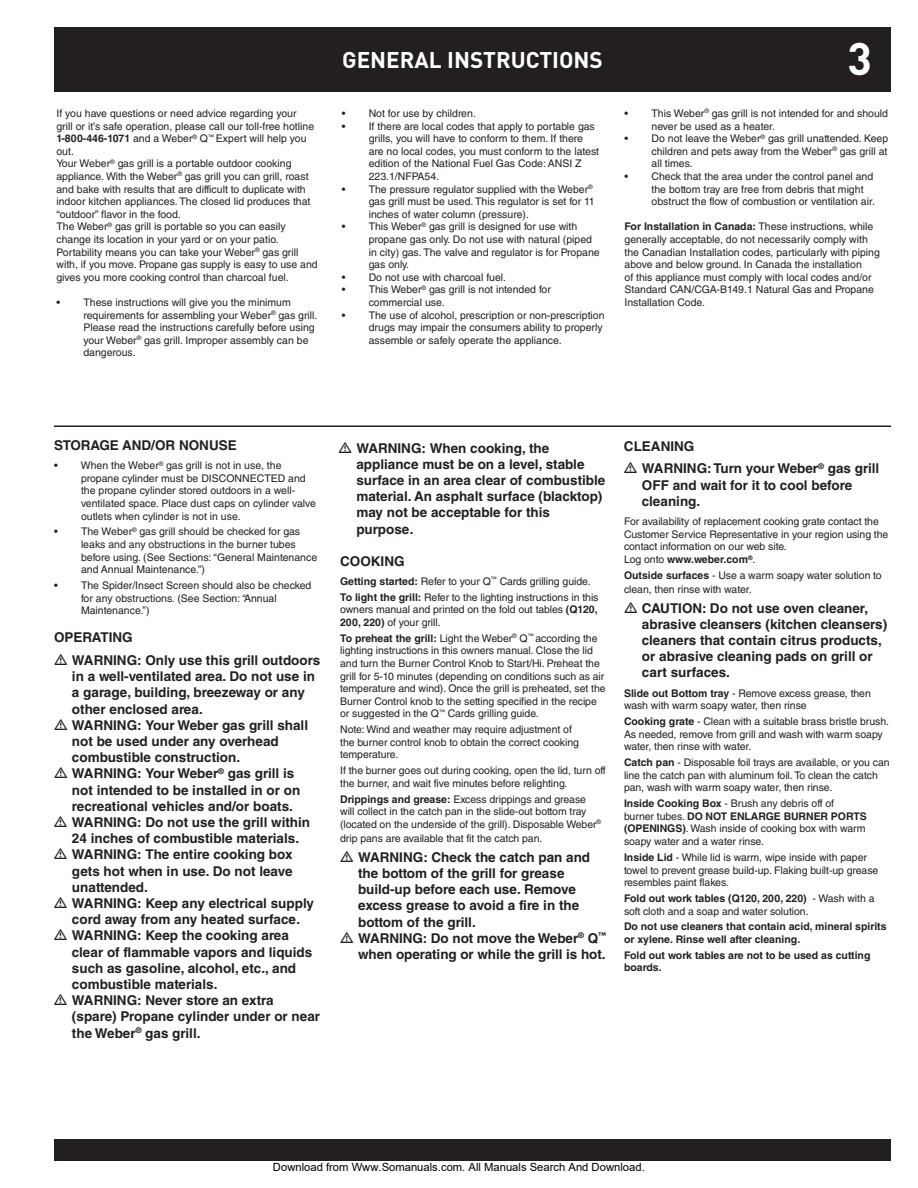
<style>
.page{position:relative;width:918px;height:1188px;background:#fff}
.page>*{position:absolute;margin:0;border:0;box-sizing:border-box;transform-origin:0 0}
.t1{font:45px "DI Nkerned";color:#fff}
.t2{font:22.5px "DI Nkerned";color:#fff}
.t3{font:700 13.5px/16.2px "Helvetica LT Std";color:#231f20}
.t4{font:11.25px "Arial";color:#000}
.t5{font:10.5px/12.6px "Helvetica LT Std";color:#231f20}
.t6{font:700 10.5px/12.6px "Helvetica LT Std";color:#231f20}
.s1{font-weight:700}
</style>
<div class="page">
<div style="left:54px;top:27px;width:837px;height:65px;background:#231f20"></div>
<div style="left:54px;top:1139px;width:837px;height:22px;background:#231f20"></div>
<hr style="left:54px;top:425px;width:837px;height:2px;background:#231f20">
<p class="t5" style="left:56px;top:108px;width:263px">If you have questions or need advice regarding your<br>grill or it’s safe operation, please call our toll-free hotline <span class="s1">1-800-446-1071</span> and a Weber<sup>®</sup> Q<sup>™</sup> Expert will help you out.<br>Your Weber<sup>®</sup> gas grill is a portable outdoor cooking appliance. With the Weber<sup>®</sup> gas grill you can grill, roast and bake with results that are difficult to duplicate with indoor kitchen appliances. The closed lid produces that “outdoor” flavor in the food.<br>The Weber<sup>®</sup> gas grill is portable so you can easily change its location in your yard or on your patio.<br>Portability means you can take your Weber<sup>®</sup> gas grill with, if you move. Propane gas supply is easy to use and gives you more cooking control than charcoal fuel.</p>
<p class="t5" style="left:83px;top:297px;width:236px;text-indent:-27px">• These instructions will give you the minimum requirements for assembling your Weber<sup>®</sup> gas grill.<br>Please read the instructions carefully before using your Weber<sup>®</sup> gas grill. Improper assembly can be dangerous.</p>
<h2 class="t2" style="left:342px;top:52px;width:262px">GENERAL INSTRUCTIONS</h2>
<p class="t5" style="left:342px;top:108px;width:136px">• Not for use by children.</p>
<p class="t5" style="left:369px;top:120px;width:232px;text-indent:-27px">• If there are local codes that apply to portable gas grills, you will have to conform to them. If there are no local codes, you must conform to the latest edition of the National Fuel Gas Code: ANSI Z 223.1/NFPA54.</p>
<p class="t5" style="left:369px;top:183px;width:227px;text-indent:-27px">• The pressure regulator supplied with the Weber<sup>® </sup>gas grill must be used. This regulator is set for 11 inches of water column (pressure).</p>
<p class="t5" style="left:369px;top:221px;width:233px;text-indent:-27px">• This Weber<sup>®</sup> gas grill is designed for use with propane gas only. Do not use with natural (piped in city) gas. The valve and regulator is for Propane gas only.</p>
<p class="t5" style="left:342px;top:272px;width:166px">• Do not use with charcoal fuel.</p>
<p class="t5" style="left:369px;top:284px;width:184px;text-indent:-27px">• This Weber<sup>®</sup> gas grill is not intended for commercial use.</p>
<p class="t5" style="left:369px;top:309px;width:237px;text-indent:-27px">• The use of alcohol, prescription or non-prescription drugs may impair the consumers ability to properly assemble or safely operate the appliance.</p>
<h1 class="t1" style="left:848px;top:43px;width:26px">3</h1>
<p class="t5" style="left:652px;top:108px;width:238px;text-indent:-27px">• This Weber<sup>®</sup> gas grill is not intended for and should never be used as a heater.</p>
<p class="t5" style="left:652px;top:133px;width:238px;text-align:justify;text-indent:-27px">• Do not leave the Weber<sup>®</sup> gas grill unattended. Keep children and pets away from the Weber<sup>®</sup> gas grill at all times.</p>
<p class="t5" style="left:652px;top:171px;width:225px;text-indent:-27px">• Check that the area under the control panel and the bottom tray are free from debris that might obstruct the flow of combustion or ventilation air.</p>
<p class="t5" style="left:625px;top:221px;width:257px"><span class="s1">For Installation in Canada:</span> These instructions, while generally acceptable, do not necessarily comply with the Canadian Installation codes, particularly with piping above and below ground. In Canada the installation<br>of this appliance must comply with local codes and/or Standard CAN/CGA-B149.1 Natural Gas and Propane Installation Code.</p>
<p class="t3" style="left:54px;top:438px;width:184px">STORAGE AND/OR NONUSE</p>
<p class="t5" style="left:81px;top:460px;width:236px;text-indent:-27px">• When the Weber<sup>®</sup> gas grill is not in use, the propane cylinder must be DISCONNECTED and the propane cylinder stored outdoors in a well&shy;ventilated space. Place dust caps on cylinder valve outlets when cylinder is not in use.</p>
<p class="t5" style="left:81px;top:526px;width:238px;text-indent:-27px">• The Weber<sup>®</sup> gas grill should be checked for gas leaks and any obstructions in the burner tubes before using. (See Sections: “General Maintenance and Annual Maintenance.”)</p>
<p class="t5" style="left:81px;top:580px;width:232px;text-indent:-27px">• The Spider/Insect Screen should also be checked for any obstructions. (See Section: “Annual<br>Maintenance.”)</p>
<p class="t3" style="left:72px;top:627px;width:250px;line-height:23px;text-indent:-18px">OPERATING<br>WARNING: Only use this grill outdoors</p>
<p class="t3" style="left:72px;top:670px;width:250px">in a well-ventilated area. Do not use in a garage, building, breezeway or any other enclosed area.<br>WARNING: Your Weber gas grill shall not be used under any overhead combustible construction.<br>WARNING: Your Weber<sup>®</sup> gas grill is<br>not intended to be installed in or on recreational vehicles and/or boats.<br>WARNING: Do not use the grill within<br>24 inches of combustible materials.<br>WARNING: The entire cooking box gets hot when in use. Do not leave unattended.<br>WARNING: Keep any electrical supply cord away from any heated surface.<br>WARNING: Keep the cooking area clear of flammable vapors and liquids such as gasoline, alcohol, etc., and combustible materials.<br>WARNING: Never store an extra (spare) Propane cylinder under or near the Weber<sup>®</sup> gas grill.</p>
<p class="t3" style="left:356px;top:441px;width:250px">WARNING: When cooking, the appliance must be on a level, stable surface in an area clear of combustible material. An asphalt surface (blacktop) may not be acceptable for this purpose.</p>
<p class="t3" style="left:642px;top:435px;width:239px;line-height:23px;text-indent:-18px">CLEANING<br>WARNING: Turn your Weber<sup>®</sup> gas grill</p>
<p class="t3" style="left:642px;top:478px;width:212px">OFF and wait for it to cool before cleaning.</p>
<p class="t5" style="left:624px;top:516px;width:266px">For availability of replacement cooking grate contact the Customer Service Representative in your region using the contact information on our web site.<br>Log onto <span class="s1">www.weber.com</span><sup>®</sup>.</p>
<p class="t5" style="left:624px;top:569px;width:259px;line-height:14.4px"><span class="s1">Outside surfaces</span> - Use a warm soapy water solution to clean, then rinse with water.</p>
<p class="t3" style="left:642px;top:601px;width:247px">CAUTION: Do not use oven cleaner, abrasive cleansers (kitchen cleansers) cleaners that contain citrus products, or abrasive cleaning pads on grill or cart surfaces.</p>
<p class="t5" style="left:624px;top:688px;width:248px"><span class="s1">Slide out Bottom tray</span> - Remove excess grease, then wash with warm soapy water, then rinse</p>
<p class="t5" style="left:624px;top:716px;width:267px"><span class="s1">Cooking grate</span> - Clean with a suitable brass bristle brush.<br>As needed, remove from grill and wash with warm soapy water, then rinse with water.</p>
<p class="t5" style="left:624px;top:757px;width:267px"><span class="s1">Catch pan</span> - Disposable foil trays are available, or you can line the catch pan with aluminum foil. To clean the catch pan, wash with warm soapy water, then rinse.</p>
<p class="t5" style="left:624px;top:798px;width:244px"><span class="s1">Inside Cooking Box</span> - Brush any debris off of burner tubes. <span class="s1">DO NOT ENLARGE BURNER PORTS (OPENINGS)</span>. Wash inside of cooking box with warm soapy water and a water rinse.</p>
<p class="t5" style="left:624px;top:852px;width:256px"><span class="s1">Inside Lid</span> - While lid is warm, wipe inside with paper towel to prevent grease build-up. Flaking built-up grease resembles paint flakes.</p>
<p class="t5" style="left:624px;top:893px;width:252px"><span class="s1">Fold out work tables (Q120, 200, 220)</span> - Wash with a soft cloth and a soap and water solution.</p>
<p class="t6" style="left:624px;top:921px;width:264px">Do not use cleaners that contain acid, mineral spirits or xylene. Rinse well after cleaning.</p>
<p class="t6" style="left:624px;top:950px;width:248px">Fold out work tables are not to be used as cutting boards.</p>
<p class="t3" style="left:340px;top:554px;width:66px">COOKING</p>
<p class="t5" style="left:340px;top:574px;width:260px;line-height:15.8px"><span class="s1">Getting started:</span> Refer to your Q<sup>™</sup> Cards grilling guide.<br><span class="s1">To light the grill:</span> Refer to the lighting instructions in this</p>
<p class="t5" style="left:340px;top:604px;width:259px">owners manual and printed on the fold out tables <span class="s1">(Q120,<br>200, 220)</span> of your grill.</p>
<p class="t5" style="left:340px;top:633px;width:267px"><span class="s1">To preheat the grill:</span> Light the Weber<sup>®</sup> Q<sup>™</sup> according the lighting instructions in this owners manual. Close the lid and turn the Burner Control Knob to Start/Hi. Preheat the grill for 5-10 minutes (depending on conditions such as air temperature and wind). Once the grill is preheated, set the Burner Control knob to the setting specified in the recipe or suggested in the Q<sup>™</sup> Cards grilling guide.</p>
<p class="t5" style="left:340px;top:724px;width:240px">Note: Wind and weather may require adjustment of the burner control knob to obtain the correct cooking temperature.</p>
<p class="t5" style="left:340px;top:765px;width:267px">If the burner goes out during cooking, open the lid, turn off the burner, and wait five minutes before relighting.</p>
<p class="t5" style="left:340px;top:794px;width:263px"><span class="s1">Drippings and grease:</span> Excess drippings and grease will collect in the catch pan in the slide-out bottom tray (located on the underside of the grill). Disposable Weber<sup>®</sup></p>
<p class="t5" style="left:340px;top:833px;width:204px">drip pans are available that fit the catch pan.</p>
<p class="t3" style="left:358px;top:850px;width:249px">WARNING: Check the catch pan and the bottom of the grill for grease build-up before each use. Remove excess grease to avoid a fire in the bottom of the grill.<br>WARNING: Do not move the Weber<sup>®</sup> Q<sup>™ </sup>when operating or while the grill is hot.</p>
<p class="t4" style="left:273px;top:1160px;width:373px">Download from Www.Somanuals.com. All Manuals Search And Download.</p>
</div>
